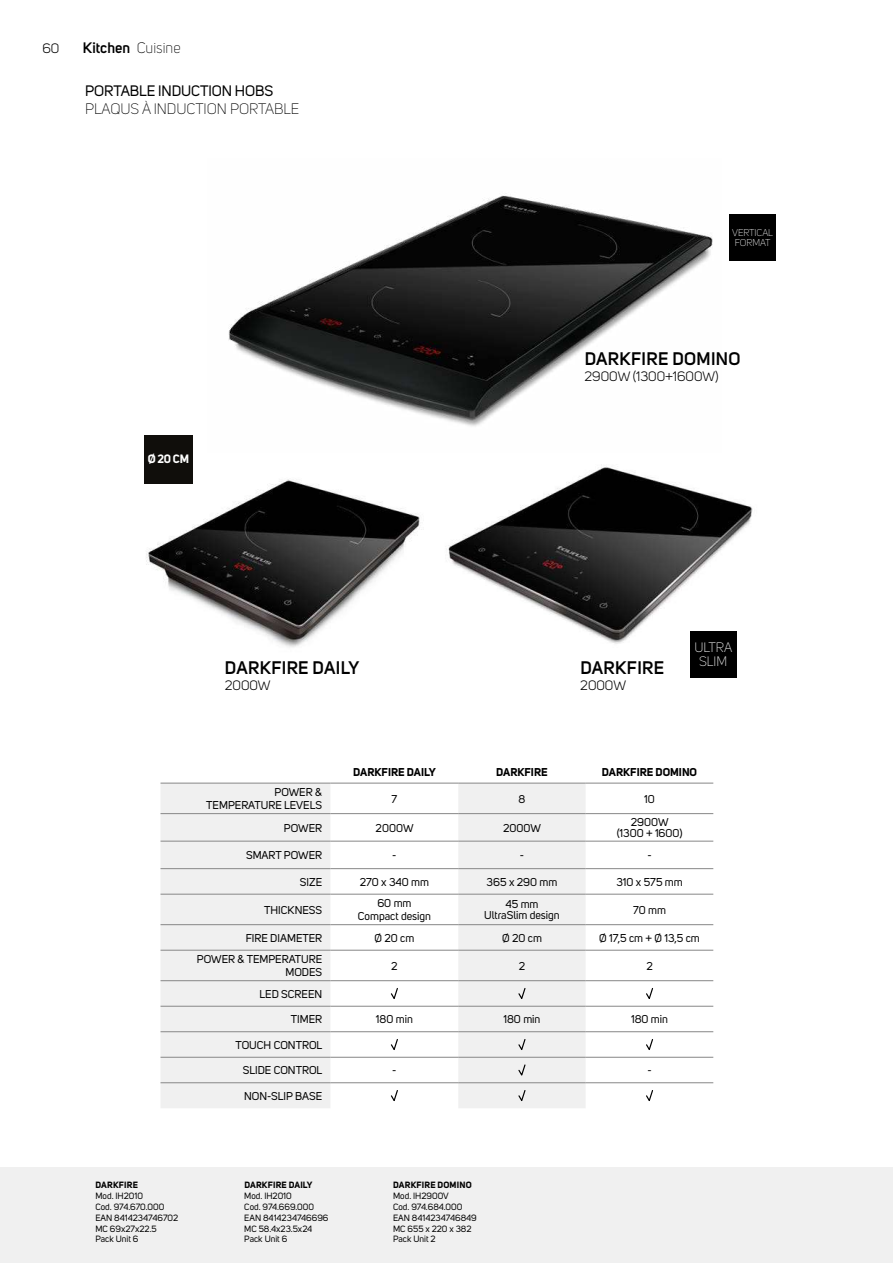
<style>
.page{position:relative;width:893px;height:1263px;background:#fff}
.page>*{position:absolute;margin:0;border:0;box-sizing:border-box;transform-origin:0 0}
.t1{font:600 18px "Uni Sans";letter-spacing:.02em;color:#000}
.t2{font:300 15px "Uni Sans";letter-spacing:-.005em;color:#000}
.t3{font:15px "Uni Sans";letter-spacing:-.005em;color:#000}
.t4{font:600 15px "Uni Sans";color:#000}
.t5{font:13.5px "Uni Sans";color:#000}
.t6{font:300 13.5px/13.5px "Uni Sans";letter-spacing:-.005em;color:#fff;text-align:center}
.t7{font:700 12px "Uni Sans";color:#fff}
.t8{font:11.25px/13.5px "Uni Sans";color:#000;text-align:center}
.t9{font:700 11.25px "Uni Sans";color:#000}
.t10{font:300 9.75px/10.5px "Uni Sans";letter-spacing:-.005em;color:#fff}
.t11{font:9px/10.8px "Uni Sans";color:#000}
.t12{font:700 9px "Uni Sans";letter-spacing:.02em;color:#000}
.s1{font-weight:300}
</style>
<div class="page">
<div style="left:0;top:1167px;width:893px;height:96px;background:#f0f0f0"></div>
<div style="left:161px;top:784px;width:425px;height:324px;background:#f0f0f0"></div>
<hr style="left:161px;top:783px;width:170px;height:1px;background:#878787">
<hr style="left:458px;top:783px;width:128px;height:1px;background:#878787">
<hr style="left:161px;top:813px;width:170px;height:1px;background:#878787">
<hr style="left:458px;top:813px;width:128px;height:1px;background:#878787">
<hr style="left:161px;top:841px;width:170px;height:1px;background:#878787">
<hr style="left:458px;top:841px;width:128px;height:1px;background:#878787">
<hr style="left:161px;top:868px;width:170px;height:1px;background:#878787">
<hr style="left:458px;top:868px;width:128px;height:1px;background:#878787">
<hr style="left:161px;top:894px;width:170px;height:1px;background:#878787">
<hr style="left:458px;top:894px;width:128px;height:1px;background:#878787">
<hr style="left:161px;top:924px;width:170px;height:1px;background:#878787">
<hr style="left:458px;top:924px;width:128px;height:1px;background:#878787">
<hr style="left:161px;top:950px;width:170px;height:1px;background:#878787">
<hr style="left:458px;top:950px;width:128px;height:1px;background:#878787">
<hr style="left:161px;top:980px;width:170px;height:1px;background:#878787">
<hr style="left:458px;top:980px;width:128px;height:1px;background:#878787">
<hr style="left:161px;top:1006px;width:170px;height:1px;background:#878787">
<hr style="left:458px;top:1006px;width:128px;height:1px;background:#878787">
<hr style="left:161px;top:1031px;width:170px;height:1px;background:#878787">
<hr style="left:458px;top:1031px;width:128px;height:1px;background:#878787">
<hr style="left:161px;top:1057px;width:170px;height:1px;background:#878787">
<hr style="left:458px;top:1057px;width:128px;height:1px;background:#878787">
<hr style="left:161px;top:1082px;width:170px;height:1px;background:#878787">
<hr style="left:458px;top:1082px;width:128px;height:1px;background:#878787">
<svg style="left:517px;top:987px;width:9px;height:14px"></svg>
<svg style="left:517px;top:1038px;width:9px;height:14px"></svg>
<svg style="left:517px;top:1063px;width:9px;height:15px"></svg>
<svg style="left:331px;top:783px;width:127px;height:325px"></svg>
<svg style="left:517px;top:1089px;width:9px;height:14px"></svg>
<svg style="left:586px;top:783px;width:127px;height:318px"></svg>
<img style="left:144px;top:479px;width:276px;height:169px">
<img style="left:446px;top:466px;width:307px;height:178px">
<img style="left:228px;top:195px;width:485px;height:231px">
<div style="left:690px;top:631px;width:47px;height:46px;background:#000"></div>
<div style="left:144px;top:435px;width:49px;height:48px;background:#100e0b"></div>
<div style="left:729px;top:214px;width:47px;height:47px;background:#000"></div>
<p class="t5" style="left:43px;top:40px;width:18px">60</p>
<h2 class="t4" style="left:83px;top:39px;width:99px">Kitchen <span class="s1">Cuisine</span></h2>
<h2 class="t3" style="left:85px;top:82px;width:190px">PORTABLE INDUCTION HOBS</h2>
<h2 class="t2" style="left:85px;top:100px;width:216px">PLAQUS À INDUCTION PORTABLE</h2>
<p class="t7" style="left:148px;top:451px;width:43px">Ø 20 CM</p>
<h1 class="t1" style="left:225px;top:657px;width:136px">DARKFIRE DAILY</h1>
<p class="t5" style="left:225px;top:677px;width:47px">2000W</p>
<p class="t10" style="left:732px;top:227px;width:42px">VERTICAL<br>FORMAT</p>
<h1 class="t1" style="left:585px;top:348px;width:157px">DARKFIRE DOMINO</h1>
<p class="t5" style="left:584px;top:368px;width:136px">2900W (1300+1600W)</p>
<h1 class="t1" style="left:580px;top:657px;width:85px">DARKFIRE</h1>
<p class="t5" style="left:580px;top:677px;width:47px">2000W</p>
<p class="t6" style="left:694px;top:641px;width:39px">ULTRA<br>SLIM</p>
<p class="t9" style="left:353px;top:765px;width:84px">DARKFIRE DAILY</p>
<p class="t9" style="left:496px;top:765px;width:53px">DARKFIRE</p>
<p class="t9" style="left:602px;top:765px;width:97px">DARKFIRE DOMINO</p>
<p class="t8" style="left:206px;top:785px;width:117px;text-align:right">POWER &amp;<br>TEMPERATURE LEVELS</p>
<p class="t8" style="left:391px;top:792px;width:7px">7</p>
<p class="t8" style="left:518px;top:792px;width:8px">8</p>
<p class="t8" style="left:644px;top:792px;width:12px">10</p>
<p class="t8" style="left:284px;top:821px;width:40px">POWER</p>
<p class="t8" style="left:376px;top:821px;width:39px">2000W</p>
<p class="t8" style="left:503px;top:821px;width:39px">2000W</p>
<p class="t8" style="left:617px;top:817px;width:67px;line-height:10.5px">2900W (1300 + 1600)</p>
<p class="t8" style="left:246px;top:849px;width:78px">SMART POWER</p>
<p class="t8" style="left:392px;top:849px;width:6px">-</p>
<p class="t8" style="left:520px;top:849px;width:6px">-</p>
<p class="t8" style="left:647px;top:849px;width:6px">-</p>
<p class="t8" style="left:300px;top:875px;width:24px">SIZE</p>
<p class="t8" style="left:360px;top:875px;width:71px">270 x 340 mm</p>
<p class="t8" style="left:487px;top:875px;width:72px">365 x 290 mm</p>
<p class="t8" style="left:616px;top:875px;width:68px">310 x 575 mm</p>
<p class="t8" style="left:264px;top:903px;width:59px">THICKNESS</p>
<p class="t8" style="left:358px;top:896px;width:75px">60 mm<br>Compact design</p>
<p class="t8" style="left:484px;top:899px;width:77px;line-height:10.5px">45 mm<br>UltraSlim design</p>
<p class="t8" style="left:633px;top:903px;width:34px">70 mm</p>
<p class="t8" style="left:246px;top:931px;width:78px">FIRE DIAMETER</p>
<p class="t8" style="left:375px;top:931px;width:41px">Ø 20 cm</p>
<p class="t8" style="left:502px;top:931px;width:41px">Ø 20 cm</p>
<p class="t8" style="left:599px;top:931px;width:102px">Ø 17,5 cm + Ø 13,5 cm</p>
<p class="t8" style="left:197px;top:952px;width:127px;text-align:right">POWER &amp; TEMPERATURE<br>MODES</p>
<p class="t8" style="left:391px;top:959px;width:8px">2</p>
<p class="t8" style="left:519px;top:959px;width:8px">2</p>
<p class="t8" style="left:646px;top:959px;width:8px">2</p>
<p class="t8" style="left:260px;top:987px;width:64px">LED SCREEN</p>
<p class="t8" style="left:291px;top:1013px;width:33px">TIMER</p>
<p class="t8" style="left:376px;top:1013px;width:38px">180 min</p>
<p class="t8" style="left:503px;top:1013px;width:38px">180 min</p>
<p class="t8" style="left:631px;top:1013px;width:38px">180 min</p>
<p class="t8" style="left:236px;top:1038px;width:88px">TOUCH CONTROL</p>
<p class="t8" style="left:243px;top:1064px;width:81px">SLIDE CONTROL</p>
<p class="t8" style="left:392px;top:1064px;width:6px">-</p>
<p class="t8" style="left:647px;top:1064px;width:6px">-</p>
<p class="t8" style="left:244px;top:1089px;width:79px">NON-SLIP BASE</p>
<p class="t12" style="left:96px;top:1180px;width:44px">DARKFIRE</p>
<p class="t11" style="left:95px;top:1191px;width:84px">Mod. IH2010<br>Cod. 974.670.000<br>EAN 8414234746702<br>MC 69x27x22.5<br>Pack Unit 6</p>
<p class="t12" style="left:244px;top:1180px;width:70px">DARKFIRE DAILY</p>
<p class="t11" style="left:244px;top:1191px;width:86px">Mod. IH2010<br>Cod. 974.669.000<br>EAN 8414234746696<br>MC 58.4x23.5x24<br>Pack Unit 6</p>
<p class="t12" style="left:393px;top:1180px;width:80px">DARKFIRE DOMINO</p>
<p class="t11" style="left:393px;top:1191px;width:85px">Mod. IH2900V<br>Cod. 974.684.000<br>EAN 8414234746849<br>MC 655 x 220 x 382<br>Pack Unit 2</p>
</div>
